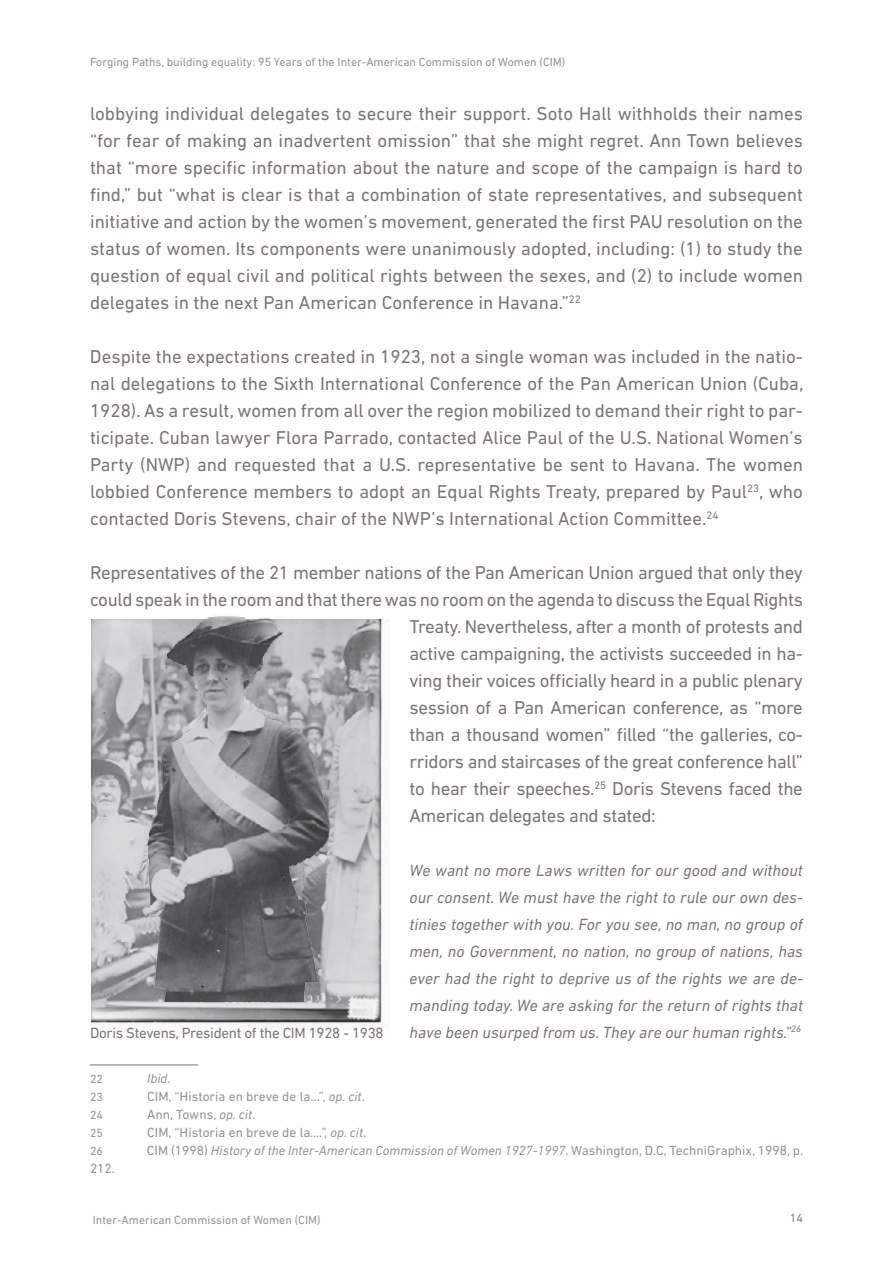
<style>
.page{position:relative;width:893px;height:1263px;background:#fff}
.page>*{position:absolute;margin:0;border:0;box-sizing:border-box;transform-origin:0 0}
.t1{font:18.9px/27px "DIN Next LT Pro";letter-spacing:-.02em;color:#7d7574;text-align:justify}
.t2{font:italic 16.5px/27px "DIN Next LT Pro";color:#7d7574;text-align:justify}
.t3{font:15px "DIN Next LT Pro";letter-spacing:-.02em;color:#7d7574}
.t4{font:italic 13.5px "DIN Next LT Pro";color:#999393}
.t5{font:13.5px "DIN Next LT Pro";color:#999393}
.t6{font:12px "DIN Next LT Pro";color:#999393}
.t7{font:500 12px "DIN Next LT Pro";color:#999393}
.s1{font-style:normal}
.s2{font-style:italic}
</style>
<div class="page">
<hr style="left:90px;top:1064px;width:108px;height:1px;background:#7d7574">
<img style="left:92px;top:619px;width:290px;height:405px">
<img style="left:135px;top:615px;width:203px;height:387px">
<p class="t6" style="left:90px;top:55px;width:477px">Forging Paths, building equality: 95 Years of the Inter-American Commission of Women (CIM)</p>
<p class="t1" style="left:90px;top:100px;width:715px">lobbying individual delegates to secure their support. Soto Hall withholds their names “for fear of making an inadvertent omission” that she might regret. Ann Town believes that “more specific information about the nature and scope of the campaign is hard to find,” but “what is clear is that a combination of state representatives, and subsequent initiative and action by the women’s movement, generated the first PAU resolution on the status of women. Its components were unanimously adopted, including: (1) to study the question of equal civil and political rights between the sexes, and (2) to include women delegates in the next Pan American Conference in Havana.”<sup>22</sup></p>
<p class="t1" style="left:90px;top:343px;width:715px">Despite the expectations created in 1923, not a single woman was included in the natio&shy;nal delegations to the Sixth International Conference of the Pan American Union (Cuba, 1928). As a result, women from all over the region mobilized to demand their right to par&shy;ticipate. Cuban lawyer Flora Parrado, contacted Alice Paul of the U.S. National Women’s Party (NWP) and requested that a U.S. representative be sent to Havana. The women lobbied Conference members to adopt an Equal Rights Treaty, prepared by Paul<sup>23</sup>, who contacted Doris Stevens, chair of the NWP’s International Action Committee.<sup>24</sup></p>
<p class="t1" style="left:90px;top:559px;width:714px">Representatives of the 21 member nations of the Pan American Union argued that only they</p>
<p class="t1" style="left:90px;top:586px;width:714px">could speak in the room and that there was no room on the agenda to discuss the Equal Rights</p>
<p class="t1" style="left:410px;top:613px;width:395px">Treaty. Nevertheless, after a month of protests and</p>
<p class="t1" style="left:410px;top:640px;width:395px">active campaigning, the activists succeeded in ha-</p>
<p class="t1" style="left:410px;top:667px;width:395px">ving their voices officially heard in a public plenary</p>
<p class="t1" style="left:410px;top:694px;width:395px">session of a Pan American conference, as “more</p>
<p class="t1" style="left:410px;top:721px;width:395px">than a thousand women” filled “the galleries, co-</p>
<p class="t1" style="left:410px;top:748px;width:395px">rridors and staircases of the great conference hall”</p>
<p class="t1" style="left:410px;top:775px;width:395px">to hear their speeches.<sup>25</sup> Doris Stevens faced the</p>
<p class="t1" style="left:409px;top:802px;width:248px">American delegates and stated:</p>
<p class="t2" style="left:410px;top:857px;width:395px">We want no more Laws written for our good and without our consent. We must have the right to rule our own des&shy;tinies together with you. For you see, no man, no group of men, no Government, no nation, no group of nations, has ever had the right to deprive us of the rights we are de&shy;manding today. We are asking for the return of rights that have been usurped from us. They are our human rights.”<sup>26</sup></p>
<p class="t6" style="left:90px;top:1072px;width:15px">22</p>
<p class="t4" style="left:147px;top:1070px;width:25px">Ibid<span class="s1">.</span></p>
<p class="t6" style="left:90px;top:1090px;width:15px">23</p>
<p class="t5" style="left:147px;top:1088px;width:219px">CIM, “Historia en breve de la...”, <span class="s2">op. cit</span>.</p>
<p class="t6" style="left:90px;top:1108px;width:15px">24</p>
<p class="t5" style="left:147px;top:1106px;width:110px">Ann, Towns, <span class="s2">op. cit</span>.</p>
<p class="t6" style="left:90px;top:1126px;width:15px">25</p>
<p class="t5" style="left:147px;top:1124px;width:221px">CIM, “Historia en breve de la<span class="s2">....”, op. cit</span>.</p>
<p class="t6" style="left:90px;top:1144px;width:15px">26</p>
<p class="t4" style="left:147px;top:1142px;width:658px"><span class="s1">CIM (1998)</span> History of the Inter-American Commission of Women 1927-1997<span class="s1">. Washington, D.C, TechniGraphix, 1998, p.</span></p>
<p class="t5" style="left:90px;top:1160px;width:27px">212.</p>
<p class="t3" style="left:90px;top:1024px;width:295px">Doris Stevens, President of the CIM 1928 - 1938</p>
<p class="t6" style="left:93px;top:1213px;width:229px">Inter-American Commission of Women (CIM)</p>
<p class="t7" style="left:790px;top:1211px;width:15px">14</p>
</div>
